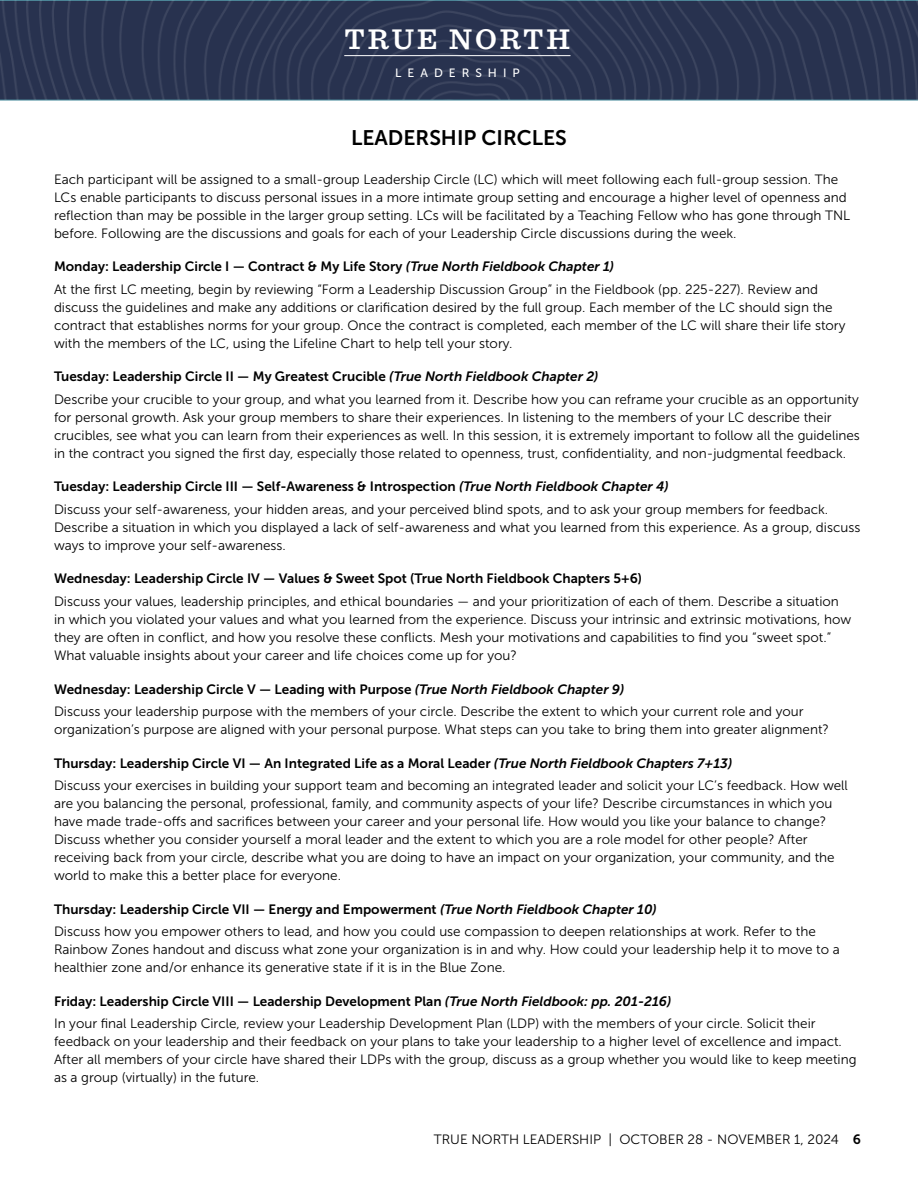
<style>
.page{position:relative;width:918px;height:1188px;background:#fff}
.page>*{position:absolute;margin:0;border:0;box-sizing:border-box;transform-origin:0 0}
.t1{font:600 29.7px "Sentinel";letter-spacing:.1em;color:#fff}
.t2{font:21px "Museo Sans 700";color:#000}
.t3{font:13.5px/18px "Museo Sans 300";color:#000}
.t4{font:13.5px "Museo Sans 700";color:#000}
.t5{font:12px "Museo Sans 500";letter-spacing:.5em;color:#fff}
.s1{font-style:italic}
.s2{font-family:"Museo Sans 700"}
</style>
<div class="page">
<img style="left:0;top:0;width:918px;height:99px">
<hr style="left:344px;top:55px;width:227px;height:1px;background:#fff">
<h1 class="t1" style="left:344px;top:16px;width:228px">TRUE NORTH</h1>
<p class="t5" style="left:395px;top:66px;width:126px">LEADERSHIP</p>
<h2 class="t2" style="left:351px;top:126px;width:217px">LEADERSHIP CIRCLES</h2>
<p class="t3" style="left:54px;top:170px;width:798px">Each participant will be assigned to a small-group Leadership Circle (LC) which will meet following each full-group session. The LCs enable participants to discuss personal issues in a more intimate group setting and encourage a higher level of openness and reflection than may be possible in the larger group setting. LCs will be facilitated by a Teaching Fellow who has gone through TNL before. Following are the discussions and goals for each of your Leadership Circle discussions during the week.</p>
<p class="t4" style="left:54px;top:259px;width:562px">Monday: Leadership Circle I — Contract &amp; My Life Story <span class="s1">(True North Fieldbook Chapter 1)</span></p>
<p class="t3" style="left:54px;top:280px;width:793px">At the first LC meeting, begin by reviewing “Form a Leadership Discussion Group” in the Fieldbook (pp. 225-227). Review and discuss the guidelines and make any additions or clarification desired by the full group. Each member of the LC should sign the contract that establishes norms for your group. Once the contract is completed, each member of the LC will share their life story with the members of the LC, using the Lifeline Chart to help tell your story.</p>
<p class="t4" style="left:54px;top:369px;width:546px">Tuesday: Leadership Circle II — My Greatest Crucible <span class="s1">(True North Fieldbook Chapter 2)</span></p>
<p class="t3" style="left:54px;top:390px;width:807px">Describe your crucible to your group, and what you learned from it. Describe how you can reframe your crucible as an opportunity for personal growth. Ask your group members to share their experiences. In listening to the members of your LC describe their crucibles, see what you can learn from their experiences as well. In this session, it is extremely important to follow all the guidelines in the contract you signed the first day, especially those related to openness, trust, confidentiality, and non-judgmental feedback.</p>
<p class="t4" style="left:54px;top:479px;width:616px">Tuesday: Leadership Circle III — Self-Awareness &amp; Introspection <span class="s1">(True North Fieldbook Chapter 4)</span></p>
<p class="t3" style="left:54px;top:500px;width:808px">Discuss your self-awareness, your hidden areas, and your perceived blind spots, and to ask your group members for feedback.<br>Describe a situation in which you displayed a lack of self-awareness and what you learned from this experience. As a group, discuss ways to improve your self-awareness.</p>
<p class="t4" style="left:54px;top:571px;width:590px">Wednesday: Leadership Circle IV — Values &amp; Sweet Spot (True North Fieldbook Chapters 5+6)</p>
<p class="t3" style="left:54px;top:592px;width:799px">Discuss your values, leadership principles, and ethical boundaries — and your prioritization of each of them. Describe a situation in which you violated your values and what you learned from the experience. Discuss your intrinsic and extrinsic motivations, how they are often in conflict, and how you resolve these conflicts. Mesh your motivations and capabilities to find you “sweet spot.” What valuable insights about your career and life choices come up for you?</p>
<p class="t4" style="left:54px;top:681px;width:572px">Wednesday: Leadership Circle V — Leading with Purpose <span class="s1">(True North Fieldbook Chapter 9)</span></p>
<p class="t3" style="left:54px;top:702px;width:777px">Discuss your leadership purpose with the members of your circle. Describe the extent to which your current role and your organization’s purpose are aligned with your personal purpose. What steps can you take to bring them into greater alignment?</p>
<p class="t4" style="left:54px;top:755px;width:680px">Thursday: Leadership Circle VI — An Integrated Life as a Moral Leader <span class="s1">(True North Fieldbook Chapters 7+13)</span></p>
<p class="t3" style="left:54px;top:776px;width:795px">Discuss your exercises in building your support team and becoming an integrated leader and solicit your LC’s feedback. How well are you balancing the personal, professional, family, and community aspects of your life? Describe circumstances in which you have made trade-offs and sacrifices between your career and your personal life. How would you like your balance to change?<br>Discuss whether you consider yourself a moral leader and the extent to which you are a role model for other people? After receiving back from your circle, describe what you are doing to have an impact on your organization, your community, and the world to make this a better place for everyone.</p>
<p class="t4" style="left:54px;top:901px;width:604px">Thursday: Leadership Circle VII — Energy and Empowerment <span class="s1">(True North Fieldbook Chapter 10)</span></p>
<p class="t3" style="left:54px;top:922px;width:787px">Discuss how you empower others to lead, and how you could use compassion to deepen relationships at work. Refer to the<br>Rainbow Zones handout and discuss what zone your organization is in and why. How could your leadership help it to move to a healthier zone and/or enhance its generative state if it is in the Blue Zone.</p>
<p class="t4" style="left:54px;top:993px;width:619px">Friday: Leadership Circle VIII — Leadership Development Plan <span class="s1">(True North Fieldbook: pp. 201-216)</span></p>
<p class="t3" style="left:54px;top:1014px;width:804px">In your final Leadership Circle, review your Leadership Development Plan (LDP) with the members of your circle. Solicit their feedback on your leadership and their feedback on your plans to take your leadership to a higher level of excellence and impact.<br>After all members of your circle have shared their LDPs with the group, discuss as a group whether you would like to keep meeting as a group (virtually) in the future.</p>
<p class="t3" style="left:434px;top:1131px;width:429px">TRUE NORTH LEADERSHIP | OCTOBER 28 - NOVEMBER 1, 2024 <span class="s2">6</span></p>
</div>
